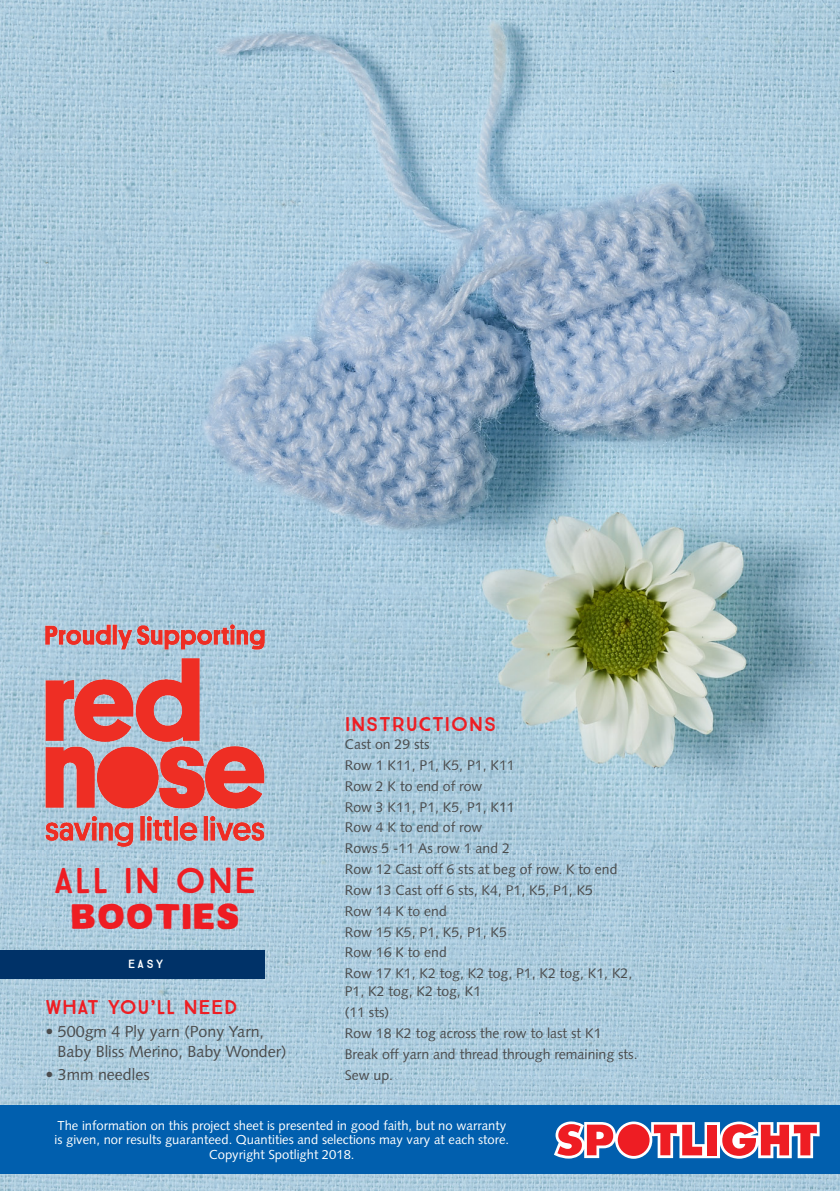
<style>
.page{position:relative;width:840px;height:1191px;background:#fff}
.page>*{position:absolute;margin:0;border:0;box-sizing:border-box;transform-origin:0 0}
.t1{font:36px/36px "True North";letter-spacing:.02em;color:#ee1d23;text-align:center}
.t2{font:20px "True North";letter-spacing:.02em;color:#ee1d23}
.t3{font:16px/20px "Syntax LT Std";color:#4b4c4d}
.t4{font:14px/18px "Syntax LT Std";color:#4b4c4d}
.t5{font:13px/14.4px "Syntax LT Std";color:#fff;text-align:center}
.t6{font:12px "True North";color:#fff}
.s1{font-family:"Lance Sans Regular"}
</style>
<div class="page">
<img style="left:0;top:0;width:839px;height:850px">
<img style="left:0;top:850px;width:839px;height:229px">
<img style="left:0;top:1079px;width:839px;height:112px">
<img style="left:45px;top:624px;width:220px;height:222px">
<div style="left:0;top:950px;width:265px;height:28px;background:#003268"></div>
<div style="left:0;top:1104px;width:839px;height:69px;background:#015fae"></div>
<svg style="left:554px;top:1121px;width:265px;height:37px"></svg>
<p class="t2" style="left:344px;top:712px;width:153px">INSTRUCTIONS</p>
<p class="t4" style="left:344px;top:735px;width:86px">Cast on 29 sts</p>
<p class="t4" style="left:344px;top:756px;width:171px">Row 1 K11, P1, K5, P1, K11</p>
<p class="t4" style="left:344px;top:777px;width:139px">Row 2 K to end of row</p>
<p class="t4" style="left:344px;top:797px;width:171px">Row 3 K11, P1, K5, P1, K11</p>
<p class="t4" style="left:344px;top:818px;width:139px">Row 4 K to end of row</p>
<p class="t4" style="left:344px;top:839px;width:166px">Rows 5 -11 As row 1 and 2</p>
<p class="t4" style="left:344px;top:860px;width:274px">Row 12 Cast off 6 sts at beg of row. K to end</p>
<p class="t4" style="left:344px;top:881px;width:249px">Row 13 Cast off 6 sts, K4, P1, K5, P1, K5</p>
<p class="t4" style="left:344px;top:902px;width:103px">Row 14 K to end</p>
<p class="t4" style="left:344px;top:922px;width:163px">Row 15 K5, P1, K5, P1, K5</p>
<p class="t4" style="left:344px;top:943px;width:103px">Row 16 K to end</p>
<p class="t4" style="left:344px;top:964px;width:289px">Row 17 K1, K2 tog, K2 tog, P1, K2 tog, K1, K2,<br>P1, K2 tog, K2 tog, K1</p>
<p class="t4" style="left:344px;top:1003px;width:46px">(11 sts)</p>
<p class="t4" style="left:344px;top:1024px;width:258px">Row 18 K2 tog across the row to last st K1</p>
<p class="t4" style="left:344px;top:1045px;width:294px">Break off yarn and thread through remaining sts.</p>
<p class="t4" style="left:344px;top:1065px;width:50px">Sew up.</p>
<p class="t5" style="left:54px;top:1118px;width:456px">The information on this project sheet is presented in good faith, but no warranty is given, nor results guaranteed. Quantities and selections may vary at each store.<br>Copyright Spotlight 2018.</p>
<p class="t1" style="left:54px;top:862px;width:204px">ALL IN ONE<br><span class="s1">BOOTIES</span></p>
<p class="t6" style="left:128px;top:957px;width:37px">EASY</p>
<p class="t2" style="left:45px;top:995px;width:193px">WHAT YOU’LL NEED</p>
<p class="t3" style="left:57px;top:1021px;width:230px;text-indent:-12px">• 500gm 4 Ply yarn (Pony Yarn,<br>Baby Bliss Merino, Baby Wonder)</p>
<p class="t3" style="left:45px;top:1064px;width:106px">• 3mm needles</p>
</div>
